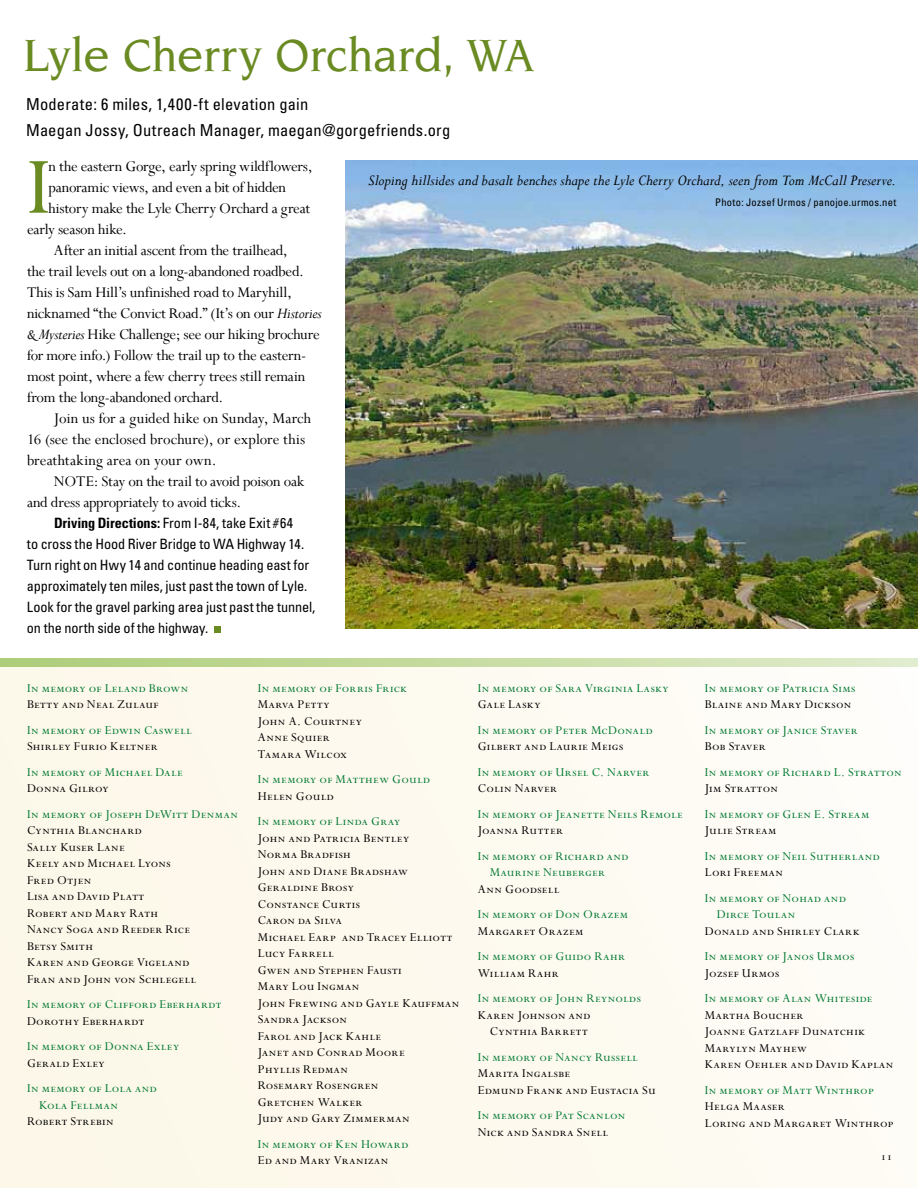
<style>
.page{position:relative;width:918px;height:1188px;background:#fff}
.page>*{position:absolute;margin:0;border:0;box-sizing:border-box;transform-origin:0 0}
.t1{font:89.85px "Perpetua";color:#6a8a22}
.t2{font:500 48.75px "Novarese";letter-spacing:-.01em;color:#6a8a22}
.t3{font:16.5px "Perpetua";letter-spacing:-.015em;color:#000}
.t4{font:condensed 16.5px "Univers";letter-spacing:.01em;color:#000}
.t5{font:italic 16.5px "Perpetua";color:#000}
.t6{font:16.5px "Perpetua";letter-spacing:.005em;color:#000}
.t7{font:condensed 14.25px/21px "Univers";letter-spacing:-.01em;color:#000}
.t8{font:13.5px/16.5px "Perpetua SC";letter-spacing:.03em;color:#000}
.t9{font:13.5px/16.5px "Perpetua SC";letter-spacing:.03em;color:#007931}
.t10{font:condensed 10.5px "Univers";letter-spacing:.025em;color:#000}
.s1{font-style:italic}
.s2{font-weight:700}
</style>
<div class="page">
<img style="left:346px;top:160px;width:572px;height:469px">
<div style="left:0;top:658px;width:918px;height:530px;background:#fdf9ee"></div>
<svg style="left:0;top:658px;width:918px;height:8px;background:#c6dca2"></svg>
<svg style="left:214px;top:627px;width:6px;height:6px"></svg>
<h2 class="t2" style="left:23px;top:28px;width:513px">Lyle Cherry Orchard, WA</h2>
<p class="t4" style="left:26px;top:93px;width:284px">Moderate: 6 miles, 1,400-ft elevation gain</p>
<p class="t4" style="left:26px;top:120px;width:426px">Maegan Jossy, Outreach Manager, maegan@gorgefriends.org</p>
<p class="t3" style="left:49px;top:156px;width:265px">n the eastern Gorge, early spring wildflowers,</p>
<p class="t3" style="left:49px;top:177px;width:239px">panoramic views, and even a bit of hidden</p>
<p class="t3" style="left:49px;top:198px;width:263px">history make the Lyle Cherry Orchard a great</p>
<p class="t3" style="left:27px;top:219px;width:102px">early season hike.</p>
<p class="t3" style="left:54px;top:240px;width:235px">After an initial ascent from the trailhead,</p>
<p class="t3" style="left:27px;top:261px;width:279px">the trail levels out on a long-abandoned roadbed.</p>
<p class="t3" style="left:27px;top:282px;width:266px">This is Sam Hill’s unfinished road to Maryhill,</p>
<p class="t3" style="left:27px;top:303px;width:296px">nicknamed “the Convict Road.” (It’s on our <span class="s1">Histories</span></p>
<p class="t3" style="left:27px;top:324px;width:294px"><span class="s1">&amp; Mysteries</span> Hike Challenge; see our hiking brochure</p>
<p class="t3" style="left:27px;top:345px;width:281px">for more info.) Follow the trail up to the eastern-</p>
<p class="t3" style="left:27px;top:366px;width:280px">most point, where a few cherry trees still remain</p>
<p class="t3" style="left:27px;top:387px;width:198px">from the long-abandoned orchard.</p>
<p class="t6" style="left:54px;top:408px;width:259px">Join us for a guided hike on Sunday, March</p>
<p class="t3" style="left:27px;top:429px;width:280px">16 (see the enclosed brochure), or explore this</p>
<p class="t6" style="left:27px;top:450px;width:191px">breathtaking area on your own.</p>
<p class="t3" style="left:54px;top:471px;width:252px">NOTE: Stay on the trail to avoid poison oak</p>
<p class="t3" style="left:27px;top:492px;width:216px">and dress appropriately to avoid ticks.</p>
<p class="t7" style="left:27px;top:512px;width:290px;text-indent:27px"><span class="s2">Driving Directions:</span> From I-84, take Exit #64<br>to cross the Hood River Bridge to WA Highway 14.<br>Turn right on Hwy 14 and continue heading east for approximately ten miles, just past the town of Lyle.<br>Look for the gravel parking area just past the tunnel, on the north side of the highway.</p>
<h1 class="t1" style="left:27px;top:130px;width:25px">I</h1>
<p class="t5" style="left:368px;top:170px;width:530px">Sloping hillsides and basalt benches shape the Lyle Cherry Orchard, seen from Tom McCall Preserve.</p>
<p class="t10" style="left:715px;top:195px;width:183px">Photo: Jozsef Urmos / panojoe.urmos.net</p>
<p class="t9" style="left:27px;top:680px;width:163px">In memory of Leland Brown</p>
<p class="t8" style="left:27px;top:696px;width:133px">Betty and Neal Zulauf</p>
<p class="t9" style="left:27px;top:722px;width:166px">In memory of Edwin Caswell</p>
<p class="t8" style="left:27px;top:738px;width:132px">Shirley Furio Keltner</p>
<p class="t9" style="left:27px;top:764px;width:157px">In memory of Michael Dale</p>
<p class="t8" style="left:27px;top:780px;width:83px">Donna Gilroy</p>
<p class="t9" style="left:27px;top:806px;width:212px">In memory of Joseph DeWitt Denman</p>
<p class="t8" style="left:27px;top:822px;width:171px">Cynthia Blanchard<br>Sally Kuser Lane<br>Keely and Michael Lyons<br>Fred Otjen<br>Lisa and David Platt<br>Robert and Mary Rath<br>Nancy Soga and Reeder Rice<br>Betsy Smith<br>Karen and George Vigeland<br>Fran and John von Schlegell</p>
<p class="t9" style="left:27px;top:996px;width:196px">In memory of Clifford Eberhardt</p>
<p class="t8" style="left:27px;top:1013px;width:119px">Dorothy Eberhardt</p>
<p class="t9" style="left:27px;top:1038px;width:154px">In memory of Donna Exley</p>
<p class="t8" style="left:27px;top:1055px;width:79px">Gerald Exley</p>
<p class="t9" style="left:39px;top:1080px;width:119px;text-indent:-12px">In memory of Lola and<br>Kola Fellman</p>
<p class="t8" style="left:27px;top:1113px;width:88px">Robert Strebin</p>
<p class="t9" style="left:258px;top:680px;width:151px">In memory of Forris Frick</p>
<p class="t8" style="left:258px;top:696px;width:106px">Marva Petty<br>John A. Courtney<br>Anne Squier<br>Tamara Wilcox</p>
<p class="t9" style="left:258px;top:771px;width:174px">In memory of Matthew Gould</p>
<p class="t8" style="left:258px;top:788px;width:78px">Helen Gould</p>
<p class="t9" style="left:258px;top:813px;width:144px">In memory of Linda Gray</p>
<p class="t8" style="left:258px;top:830px;width:203px">John and Patricia Bentley<br>Norma Bradfish<br>John and Diane Bradshaw<br>Geraldine Brosy<br>Constance Curtis<br>Caron da Silva<br>Michael Earp and Tracey Elliott<br>Lucy Farrell<br>Gwen and Stephen Fausti<br>Mary Lou Ingman<br>John Frewing and Gayle Kauffman<br>Sandra Jackson<br>Farol and Jack Kahle<br>Janet and Conrad Moore<br>Phyllis Redman<br>Rosemary Rosengren<br>Gretchen Walker<br>Judy and Gary Zimmerman</p>
<p class="t9" style="left:258px;top:1136px;width:152px">In memory of Ken Howard</p>
<p class="t8" style="left:258px;top:1152px;width:132px">Ed and Mary Vranizan</p>
<p class="t9" style="left:478px;top:680px;width:193px">In memory of Sara Virginia Lasky</p>
<p class="t8" style="left:478px;top:696px;width:64px">Gale Lasky</p>
<p class="t9" style="left:478px;top:722px;width:176px">In memory of Peter McDonald</p>
<p class="t8" style="left:478px;top:738px;width:147px">Gilbert and Laurie Meigs</p>
<p class="t9" style="left:478px;top:764px;width:173px">In memory of Ursel C. Narver</p>
<p class="t8" style="left:478px;top:780px;width:81px">Colin Narver</p>
<p class="t9" style="left:478px;top:806px;width:207px">In memory of Jeanette Neils Remole</p>
<p class="t8" style="left:478px;top:822px;width:87px">Joanna Rutter</p>
<p class="t9" style="left:490px;top:848px;width:140px;text-indent:-12px">In memory of Richard and<br>Maurine Neuberger</p>
<p class="t8" style="left:478px;top:881px;width:83px">Ann Goodsell</p>
<p class="t9" style="left:478px;top:906px;width:152px">In memory of Don Orazem</p>
<p class="t8" style="left:478px;top:923px;width:107px">Margaret Orazem</p>
<p class="t9" style="left:478px;top:948px;width:149px">In memory of Guido Rahr</p>
<p class="t8" style="left:478px;top:965px;width:82px">William Rahr</p>
<p class="t9" style="left:478px;top:990px;width:165px">In memory of John Reynolds</p>
<p class="t8" style="left:478px;top:1007px;width:114px;text-align:right">Karen Johnson and<br>Cynthia Barrett</p>
<p class="t9" style="left:478px;top:1049px;width:162px">In memory of Nancy Russell</p>
<p class="t8" style="left:478px;top:1065px;width:179px">Marita Ingalsbe<br>Edmund Frank and Eustacia Su</p>
<p class="t9" style="left:478px;top:1107px;width:149px">In memory of Pat Scanlon</p>
<p class="t8" style="left:478px;top:1124px;width:132px">Nick and Sandra Snell</p>
<p class="t9" style="left:705px;top:680px;width:152px">In memory of Patricia Sims</p>
<p class="t8" style="left:705px;top:696px;width:148px">Blaine and Mary Dickson</p>
<p class="t9" style="left:705px;top:722px;width:154px">In memory of Janice Staver</p>
<p class="t8" style="left:705px;top:738px;width:62px">Bob Staver</p>
<p class="t9" style="left:705px;top:764px;width:198px">In memory of Richard L. Stratton</p>
<p class="t8" style="left:705px;top:780px;width:75px">Jim Stratton</p>
<p class="t9" style="left:705px;top:806px;width:166px">In memory of Glen E. Stream</p>
<p class="t8" style="left:705px;top:822px;width:73px">Julie Stream</p>
<p class="t9" style="left:705px;top:848px;width:176px">In memory of Neil Sutherland</p>
<p class="t8" style="left:705px;top:864px;width:80px">Lori Freeman</p>
<p class="t9" style="left:717px;top:890px;width:131px;text-indent:-12px">In memory of Nohad and<br>Dirce Toulan</p>
<p class="t8" style="left:705px;top:923px;width:156px">Donald and Shirley Clark</p>
<p class="t9" style="left:705px;top:948px;width:151px">In memory of Janos Urmos</p>
<p class="t8" style="left:705px;top:965px;width:76px">Jozsef Urmos</p>
<p class="t9" style="left:705px;top:990px;width:169px">In memory of Alan Whiteside</p>
<p class="t8" style="left:705px;top:1007px;width:190px">Martha Boucher<br>Joanne Gatzlaff Dunatchik<br>Marylyn Mayhew<br>Karen Oehler and David Kaplan</p>
<p class="t9" style="left:705px;top:1082px;width:170px">In memory of Matt Winthrop</p>
<p class="t8" style="left:705px;top:1098px;width:190px">Helga Maaser<br>Loring and Margaret Winthrop</p>
<p class="t8" style="left:880px;top:1148px;width:14px">11</p>
</div>
